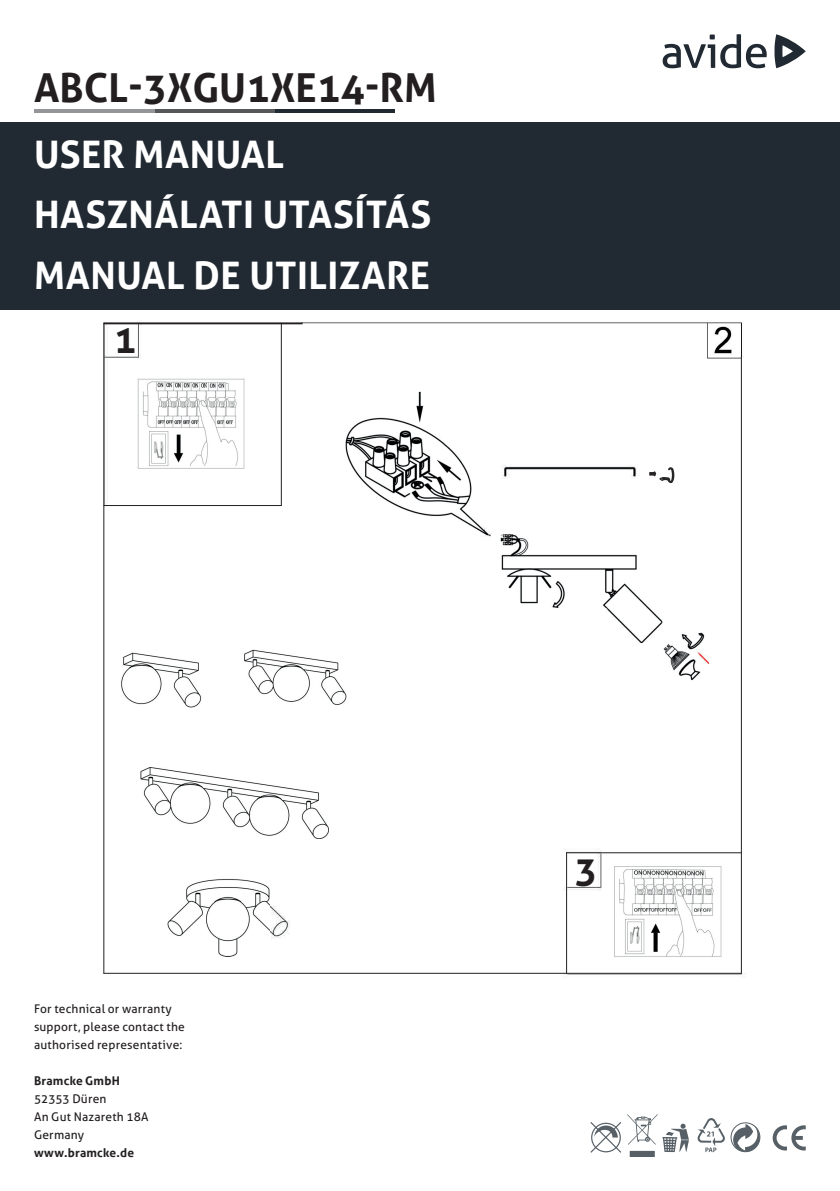
<style>
.page{position:relative;width:840px;height:1191px;background:#fff}
.page>*{position:absolute;margin:0;border:0;box-sizing:border-box;transform-origin:0 0}
.t1{font:700 40px "Aller";color:#231f20}
.t2{font:700 38px/60px "Aller";letter-spacing:.01em;color:#fff}
.t3{font:700 38px "Aller";color:#231f20}
.t4{font:700 37.4px "Aller";color:#231f20}
.t5{font:12px/18px "Aller";letter-spacing:.015em;color:#231f20}
.t6{font:700 12px "Aller";letter-spacing:.02em;color:#231f20}
</style>
<div class="page">
<img style="left:103px;top:321px;width:643px;height:657px">
<img style="left:137px;top:377px;width:108px;height:92px">
<img style="left:168px;top:878px;width:101px;height:78px">
<img style="left:300px;top:321px;width:443px;height:37px">
<img style="left:345px;top:392px;width:143px;height:143px">
<img style="left:120px;top:649px;width:226px;height:58px">
<img style="left:500px;top:534px;width:208px;height:146px">
<img style="left:140px;top:767px;width:188px;height:71px">
<img style="left:611px;top:864px;width:110px;height:93px">
<hr style="left:103px;top:323px;width:1px;height:650px;background:#231f20">
<hr style="left:281px;top:323px;width:1px;height:183px;background:#231f20">
<hr style="left:565px;top:852px;width:1px;height:122px;background:#231f20">
<hr style="left:740px;top:356px;width:1px;height:618px;background:#231f20">
<hr style="left:103px;top:322px;width:199px;height:2px;background:#231f20">
<hr style="left:103px;top:505px;width:178px;height:1px;background:#231f20">
<hr style="left:566px;top:852px;width:175px;height:1px;background:#231f20">
<hr style="left:103px;top:972px;width:638px;height:1px;background:#231f20">
<svg style="left:648px;top:467px;width:26px;height:16px"></svg>
<div style="left:0;top:122px;width:839px;height:188px;background:#212932"></div>
<svg style="left:662px;top:34px;width:52px;height:34px"></svg>
<svg style="left:720px;top:34px;width:46px;height:34px"></svg>
<svg style="left:774px;top:34px;width:31px;height:34px"></svg>
<hr style="left:274px;top:110px;width:121px;height:3px;background:#212932">
<hr style="left:154px;top:110px;width:120px;height:3px;background:#57585a">
<hr style="left:34px;top:110px;width:120px;height:3px;background:#939598">
<div style="left:730px;top:1122px;width:30px;height:30px;border:1px solid #576066;border-radius:50%"></div>
<svg style="left:732px;top:1124px;width:27px;height:28px"></svg>
<svg style="left:697px;top:1118px;width:27px;height:34px"></svg>
<svg style="left:772px;top:1125px;width:33px;height:25px"></svg>
<svg style="left:590px;top:1114px;width:98px;height:43px"></svg>
<h1 class="t1" style="left:34px;top:63px;width:404px">ABCL-3XGU1XE14-RM</h1>
<h2 class="t2" style="left:34px;top:125px;width:398px">USER MANUAL<br>HASZNÁLATI UTASÍTÁS<br>MANUAL DE UTILIZARE</h2>
<h2 class="t3" style="left:114px;top:316px;width:24px">1</h2>
<p class="t5" style="left:34px;top:999px;width:152px">For technical or warranty support, please contact the authorised representative:</p>
<p class="t6" style="left:34px;top:1073px;width:87px">Bramcke GmbH</p>
<p class="t5" style="left:34px;top:1089px;width:116px">52353 Düren<br>An Gut Nazareth 18A<br>Germany</p>
<p class="t6" style="left:34px;top:1145px;width:102px">www.bramcke.de</p>
<h3 class="t4" style="left:574px;top:847px;width:24px">3</h3>
</div>
